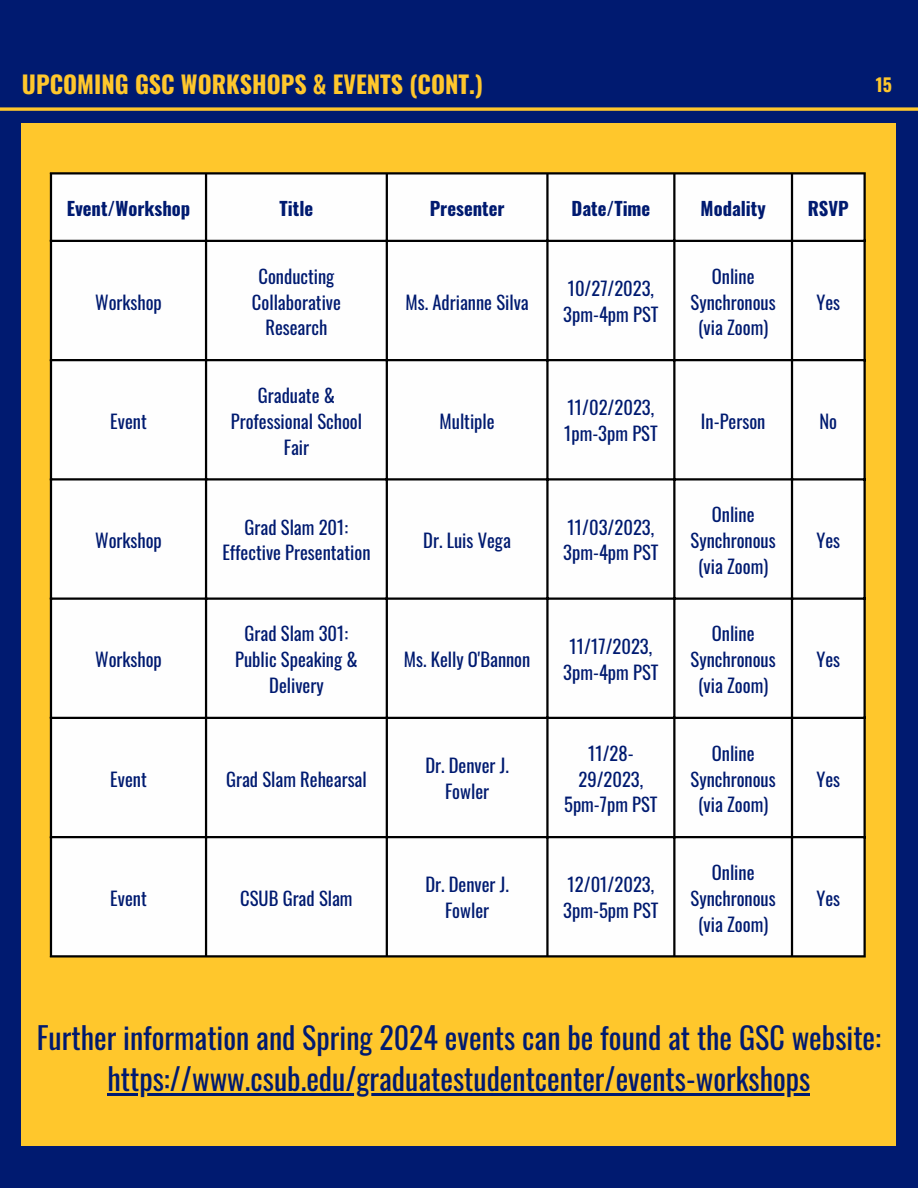
<style>
.page{position:relative;width:918px;height:1188px;background:#001a70}
.page>*{position:absolute;margin:0;border:0;box-sizing:border-box;transform-origin:0 0}
.t1{font:30px "Oswald";color:#001a70}
.t2{font:700 24px "Oswald";color:#ffc72c}
.t3{font:18.6px/25.8px "Oswald";color:#001a70;text-align:center}
.t4{font:700 18.6px "Oswald";color:#001a70}
.t5{font:700 18px "Oswald";color:#ffc72c}
</style>
<div class="page">
<div style="left:22px;top:123px;width:874px;height:1023px;background:#ffc72c"></div>
<svg style="left:0;top:107px;width:918px;height:4px;background:#d7ac36"></svg>
<div style="left:52px;top:175px;width:812px;height:780px;background:#fefefe"></div>
<hr style="left:50px;top:175px;width:2px;height:780px;background:#000">
<hr style="left:205px;top:175px;width:2px;height:780px;background:#000">
<hr style="left:386px;top:175px;width:2px;height:780px;background:#000">
<hr style="left:546px;top:175px;width:3px;height:780px;background:#000">
<hr style="left:673px;top:175px;width:2px;height:780px;background:#000">
<hr style="left:791px;top:175px;width:2px;height:780px;background:#000">
<hr style="left:864px;top:175px;width:2px;height:780px;background:#000">
<hr style="left:50px;top:172px;width:816px;height:3px;background:#000">
<hr style="left:50px;top:240px;width:816px;height:2px;background:#000">
<hr style="left:50px;top:359px;width:816px;height:2px;background:#000">
<hr style="left:50px;top:478px;width:816px;height:3px;background:#000">
<hr style="left:50px;top:598px;width:816px;height:2px;background:#000">
<hr style="left:50px;top:717px;width:816px;height:2px;background:#000">
<hr style="left:50px;top:836px;width:816px;height:2px;background:#000">
<hr style="left:50px;top:955px;width:816px;height:3px;background:#000">
<hr style="left:108px;top:1094px;width:702px;height:2px;background:#001a70">
<p class="t2" style="left:22px;top:65px;width:463px">UPCOMING GSC WORKSHOPS &amp; EVENTS (CONT.)</p>
<p class="t5" style="left:876px;top:71px;width:18px">15</p>
<p class="t4" style="left:67px;top:194px;width:125px">Event/Workshop</p>
<p class="t4" style="left:280px;top:194px;width:35px">Title</p>
<p class="t4" style="left:430px;top:194px;width:76px">Presenter</p>
<p class="t4" style="left:572px;top:194px;width:80px">Date/Time</p>
<p class="t4" style="left:701px;top:194px;width:67px">Modality</p>
<p class="t4" style="left:808px;top:194px;width:43px">RSVP</p>
<p class="t3" style="left:95px;top:288px;width:68px">Workshop</p>
<p class="t3" style="left:252px;top:262px;width:90px">Conducting<br>Collaborative<br>Research</p>
<p class="t3" style="left:406px;top:288px;width:125px">Ms. Adrianne Silva</p>
<p class="t3" style="left:563px;top:275px;width:97px;text-align:left">10/27/2023,<br>3pm-4pm PST</p>
<p class="t3" style="left:691px;top:262px;width:87px">Online<br>Synchronous (via Zoom)</p>
<p class="t3" style="left:816px;top:288px;width:25px">Yes</p>
<p class="t3" style="left:110px;top:407px;width:38px">Event</p>
<p class="t3" style="left:231px;top:382px;width:133px">Graduate &amp;<br>Professional School<br>Fair</p>
<p class="t3" style="left:440px;top:407px;width:57px">Multiple</p>
<p class="t3" style="left:564px;top:394px;width:95px;text-align:left">11/02/2023,<br>1pm-3pm PST</p>
<p class="t3" style="left:701px;top:407px;width:66px">In-Person</p>
<p class="t3" style="left:819px;top:407px;width:19px">No</p>
<p class="t3" style="left:95px;top:527px;width:68px">Workshop</p>
<p class="t3" style="left:222px;top:513px;width:150px">Grad Slam 201:<br>Effective Presentation</p>
<p class="t3" style="left:423px;top:527px;width:89px">Dr. Luis Vega</p>
<p class="t3" style="left:563px;top:513px;width:97px;text-align:left">11/03/2023,<br>3pm-4pm PST</p>
<p class="t3" style="left:691px;top:501px;width:87px">Online<br>Synchronous (via Zoom)</p>
<p class="t3" style="left:816px;top:527px;width:25px">Yes</p>
<p class="t3" style="left:95px;top:646px;width:68px">Workshop</p>
<p class="t3" style="left:235px;top:620px;width:124px">Grad Slam 301:<br>Public Speaking &amp;<br>Delivery</p>
<p class="t3" style="left:404px;top:646px;width:128px">Ms. Kelly O'Bannon</p>
<p class="t3" style="left:563px;top:632px;width:97px">11/17/2023,<br>3pm-4pm PST</p>
<p class="t3" style="left:691px;top:620px;width:87px">Online<br>Synchronous (via Zoom)</p>
<p class="t3" style="left:816px;top:646px;width:25px">Yes</p>
<p class="t3" style="left:110px;top:765px;width:38px">Event</p>
<p class="t3" style="left:226px;top:765px;width:142px">Grad Slam Rehearsal</p>
<p class="t3" style="left:425px;top:752px;width:85px">Dr. Denver J.<br>Fowler</p>
<p class="t3" style="left:564px;top:739px;width:95px">11/28-<br>29/2023,<br>5pm-7pm PST</p>
<p class="t3" style="left:691px;top:739px;width:87px">Online<br>Synchronous (via Zoom)</p>
<p class="t3" style="left:816px;top:765px;width:25px">Yes</p>
<p class="t3" style="left:110px;top:884px;width:38px">Event</p>
<p class="t3" style="left:240px;top:884px;width:114px">CSUB Grad Slam</p>
<p class="t3" style="left:425px;top:871px;width:85px">Dr. Denver J.<br>Fowler</p>
<p class="t3" style="left:563px;top:871px;width:97px;text-align:left">12/01/2023,<br>3pm-5pm PST</p>
<p class="t3" style="left:691px;top:859px;width:87px">Online<br>Synchronous (via Zoom)</p>
<p class="t3" style="left:816px;top:884px;width:25px">Yes</p>
<p class="t1" style="left:37px;top:1014px;width:846px">Further information and Spring 2024 events can be found at the GSC website:</p>
<p class="t1" style="left:108px;top:1056px;width:704px">https://www.csub.edu/graduatestudentcenter/events-workshops</p>
</div>
